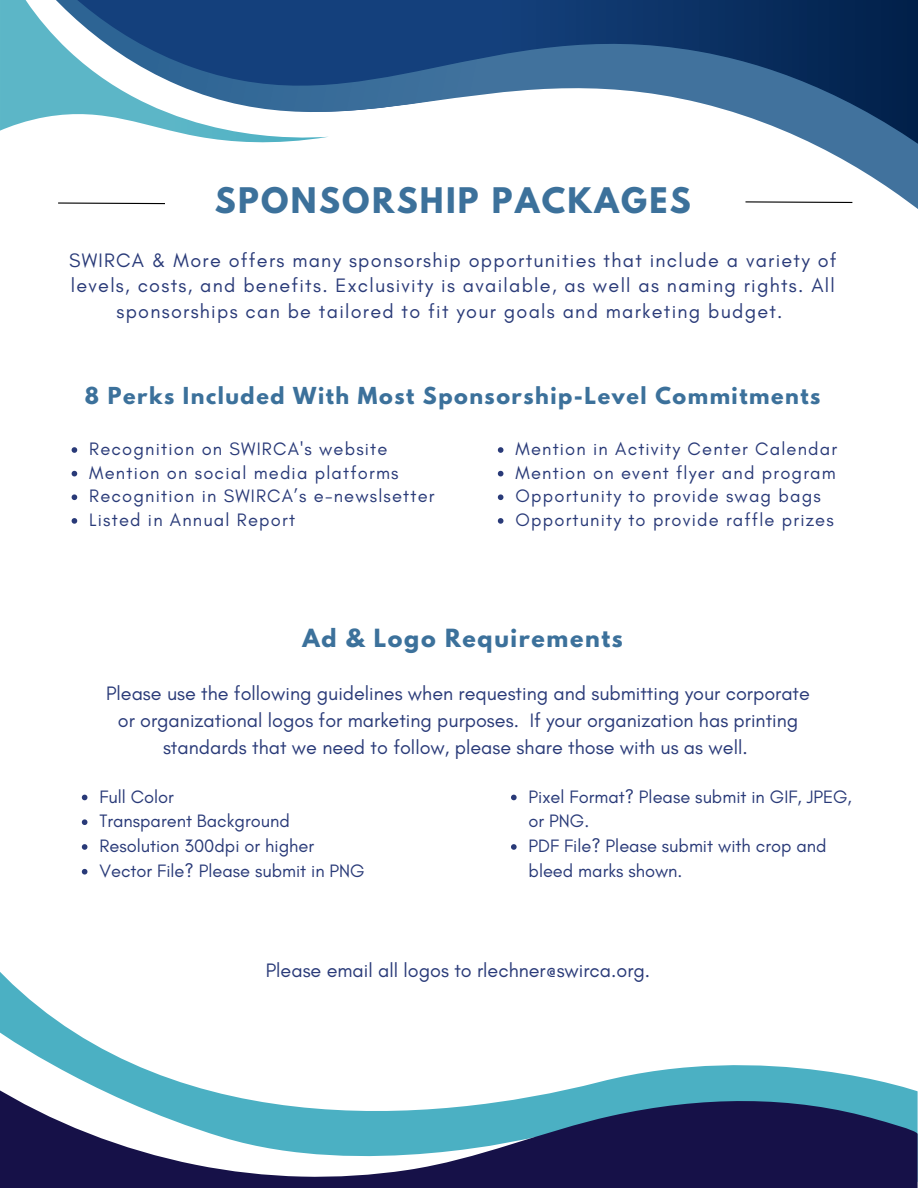
<style>
.page{position:relative;width:918px;height:1188px;background:#fff}
.page>*{position:absolute;margin:0;border:0;box-sizing:border-box;transform-origin:0 0}
.t1{font:700 31.2px "League Spartan";letter-spacing:.075em;color:#3c719b}
.t2{font:700 22.2px "League Spartan";letter-spacing:.075em;color:#3c719b}
.t3{font:700 20.7px "League Spartan";letter-spacing:.075em;color:#3c719b}
.t4{font:19.8px/27px "Glacial Indifference";color:#293a78;text-align:center}
.t5{font:19.8px/25.8px "Glacial Indifference";letter-spacing:.065em;color:#293a78;text-align:center}
.t6{font:18.3px "Glacial Indifference";letter-spacing:.065em;color:#293a78}
.t7{font:18.3px/24.8px "Glacial Indifference";color:#293a78}
</style>
<div class="page">
<svg style="left:0;top:0;width:918px;height:209px"></svg>
<svg style="left:0;top:972px;width:888px;height:111px"></svg>
<svg style="left:0;top:1025px;width:622px;height:58px"></svg>
<svg style="left:0;top:1083px;width:918px;height:105px"></svg>
<svg style="left:57px;top:202px;width:109px;height:3px"></svg>
<svg style="left:744px;top:201px;width:110px;height:3px"></svg>
<svg style="left:72px;top:447px;width:5px;height:6px"></svg>
<svg style="left:72px;top:471px;width:5px;height:5px"></svg>
<svg style="left:72px;top:494px;width:5px;height:6px"></svg>
<svg style="left:72px;top:518px;width:5px;height:6px"></svg>
<svg style="left:82px;top:795px;width:5px;height:5px"></svg>
<svg style="left:82px;top:819px;width:5px;height:6px"></svg>
<svg style="left:82px;top:844px;width:5px;height:6px"></svg>
<svg style="left:82px;top:869px;width:5px;height:6px"></svg>
<svg style="left:498px;top:447px;width:5px;height:6px"></svg>
<svg style="left:498px;top:471px;width:5px;height:5px"></svg>
<svg style="left:498px;top:494px;width:5px;height:6px"></svg>
<svg style="left:498px;top:518px;width:5px;height:6px"></svg>
<svg style="left:511px;top:795px;width:6px;height:5px"></svg>
<svg style="left:511px;top:844px;width:6px;height:6px"></svg>
<p class="t1" style="left:215px;top:185px;width:478px">SPONSORSHIP PACKAGES</p>
<h1 class="t5" style="left:69px;top:247px;width:769px">SWIRCA &amp; More offers many sponsorship opportunities that include a variety of levels, costs, and benefits. Exclusivity is available, as well as naming rights. All sponsorships can be tailored to fit your goals and marketing budget.</h1>
<p class="t3" style="left:85px;top:385px;width:737px">8 Perks Included With Most Sponsorship-Level Commitments</p>
<p class="t6" style="left:89px;top:438px;width:300px">Recognition on SWIRCA's website</p>
<p class="t6" style="left:89px;top:461px;width:311px">Mention on social media platforms</p>
<h2 class="t6" style="left:89px;top:485px;width:347px">Recognition in SWIRCA’s e-newslsetter</h2>
<p class="t6" style="left:89px;top:509px;width:207px">Listed in Annual Report</p>
<p class="t6" style="left:516px;top:438px;width:323px">Mention in Activity Center Calendar</p>
<p class="t6" style="left:516px;top:461px;width:322px">Mention on event flyer and program</p>
<h2 class="t6" style="left:516px;top:485px;width:307px">Opportunity to provide swag bags</h2>
<p class="t6" style="left:516px;top:509px;width:320px">Opportunity to provide raffle prizes</p>
<p class="t2" style="left:302px;top:627px;width:322px">Ad &amp; Logo Requirements</p>
<p class="t4" style="left:106px;top:680px;width:705px">Please use the following guidelines when requesting and submitting your corporate or organizational logos for marketing purposes. If your organization has printing standards that we need to follow, please share those with us as well.</p>
<p class="t7" style="left:99px;top:784px;width:76px">Full Color</p>
<p class="t7" style="left:99px;top:809px;width:192px">Transparent Background</p>
<p class="t7" style="left:99px;top:833px;width:216px">Resolution 300dpi or higher</p>
<p class="t7" style="left:99px;top:858px;width:267px">Vector File? Please submit in PNG</p>
<p class="t7" style="left:529px;top:784px;width:325px">Pixel Format? Please submit in GIF, JPEG, or PNG.</p>
<p class="t7" style="left:529px;top:833px;width:299px">PDF File? Please submit with crop and bleed marks shown.</p>
<p class="t4" style="left:266px;top:956px;width:386px">Please email all logos to rlechner@swirca.org.</p>
</div>
